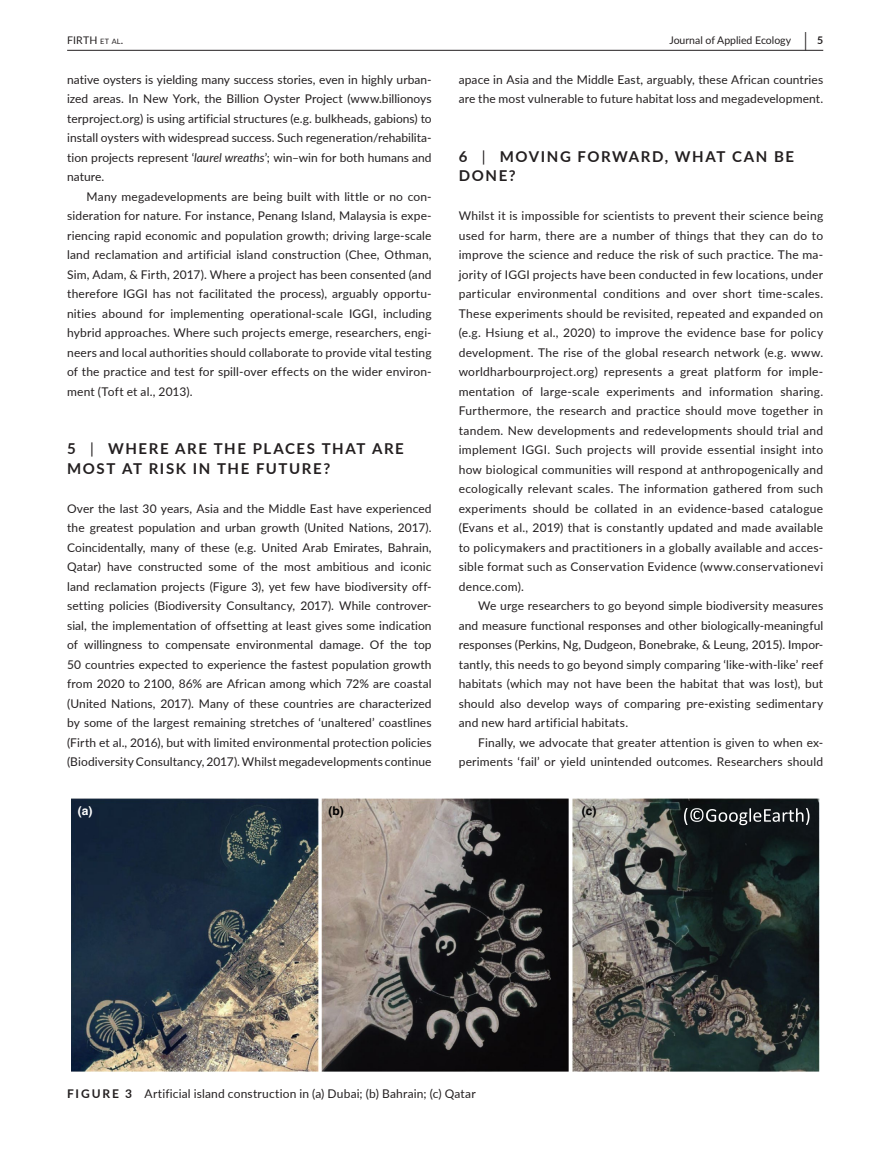
<style>
.page{position:relative;width:893px;height:1174px;background:#fff}
.page>*{position:absolute;margin:0;border:0;box-sizing:border-box;transform-origin:0 0}
.t1{font:700 19.5px "Lato";color:#231f20;scale:.48 1}
.t2{font:700 15px/19.5px "Lato";letter-spacing:.105em;color:#231f20}
.t3{font:12px/19.5px "Lato";letter-spacing:.01em;color:#231f20;text-align:justify}
.t4{font:700 12px "Helvetica";color:#000}
.t5{font:700 12px "Helvetica";color:#fff}
.t6{font:10.5px "Lato";color:#231f20}
.t7{font:10.5px "Lato";letter-spacing:.015em;color:#231f20}
.t8{font:700 10.5px "Lato";color:#231f20}
.s1{font-size:7.35px}
.s2{font-style:italic}
.s3{font-weight:400}
.s4{font-weight:700}
</style>
<div class="page">
<hr style="left:67px;top:50px;width:756px;height:1px;background:#231f20">
<img style="left:321px;top:798px;width:248px;height:273px">
<img style="left:572px;top:798px;width:247px;height:273px">
<img style="left:71px;top:798px;width:247px;height:273px">
<svg style="left:684px;top:808px;width:125px;height:17px;background:#494d4f"></svg>
<h1 class="t1" style="left:804px;top:25px;width:7px">|</h1>
<p class="t7" style="left:67px;top:33px;width:58px">FIRTH <span class="s1">et al</span>.</p>
<p class="t6" style="left:669px;top:33px;width:123px">Journal of Applied Ecology</p>
<p class="t8" style="left:817px;top:33px;width:8px">5</p>
<p class="t3" style="left:67px;top:69px;width:366px">native oysters is yielding many success stories, even in highly urban&shy;ized areas. In New York, the Billion Oyster Project (www.billionoys terproject.org) is using artificial structures (e.g. bulkheads, gabions) to install oysters with widespread success. Such regeneration/rehabilita&shy;tion projects represent ‘<span class="s2">laurel wreaths</span>’; win–win for both humans and nature.</p>
<p class="t3" style="left:67px;top:186px;width:366px;text-indent:20px">Many megadevelopments are being built with little or no con&shy;sideration for nature. For instance, Penang Island, Malaysia is expe&shy;riencing rapid economic and population growth; driving large-scale land reclamation and artificial island construction (Chee, Othman, Sim, Adam, &amp; Firth, 2017). Where a project has been consented (and therefore IGGI has not facilitated the process), arguably opportu&shy;nities abound for implementing operational-scale IGGI, including hybrid approaches. Where such projects emerge, researchers, engi&shy;neers and local authorities should collaborate to provide vital testing of the practice and test for spill-over effects on the wider environ&shy;ment (Toft et al., 2013).</p>
<p class="t3" style="left:459px;top:69px;width:366px">apace in Asia and the Middle East, arguably, these African countries are the most vulnerable to future habitat loss and megadevelopment.</p>
<p class="t2" style="left:459px;top:146px;width:337px">6 <span class="s3">|</span> MOVING FORWARD, WHAT CAN BE<br>DONE?</p>
<p class="t3" style="left:459px;top:206px;width:366px">Whilst it is impossible for scientists to prevent their science being used for harm, there are a number of things that they can do to improve the science and reduce the risk of such practice. The ma&shy;jority of IGGI projects have been conducted in few locations, under particular environmental conditions and over short time-scales.<br>These experiments should be revisited, repeated and expanded on (e.g. Hsiung et al., 2020) to improve the evidence base for policy development. The rise of the global research network (e.g. www. worldharbourproject.org) represents a great platform for imple&shy;mentation of large-scale experiments and information sharing.<br>Furthermore, the research and practice should move together in tandem. New developments and redevelopments should trial and implement IGGI. Such projects will provide essential insight into how biological communities will respond at anthropogenically and ecologically relevant scales. The information gathered from such experiments should be collated in an evidence-based catalogue (Evans et al., 2019) that is constantly updated and made available to policymakers and practitioners in a globally available and acces&shy;sible format such as Conservation Evidence (www.conservationevi dence.com).</p>
<p class="t3" style="left:459px;top:596px;width:366px;text-align:left;text-indent:20px">We urge researchers to go beyond simple biodiversity measures and measure functional responses and other biologically-meaningful responses (Perkins, Ng, Dudgeon, Bonebrake, &amp; Leung, 2015). Impor&shy;tantly, this needs to go beyond simply comparing ‘like-with-like’ reef habitats (which may not have been the habitat that was lost), but should also develop ways of comparing pre-existing sedimentary and new hard artificial habitats.</p>
<p class="t3" style="left:459px;top:732px;width:366px;text-align:right">Finally, we advocate that greater attention is given to when ex&shy;periments ‘fail’ or yield unintended outcomes. Researchers should</p>
<p class="t2" style="left:67px;top:438px;width:338px">5 <span class="s3">|</span> WHERE ARE THE PLACES THAT ARE<br>MOST AT RISK IN THE FUTURE?</p>
<p class="t3" style="left:67px;top:498px;width:366px">Over the last 30 years, Asia and the Middle East have experienced the greatest population and urban growth (United Nations, 2017).<br>Coincidentally, many of these (e.g. United Arab Emirates, Bahrain, Qatar) have constructed some of the most ambitious and iconic land reclamation projects (Figure 3), yet few have biodiversity off&shy;setting policies (Biodiversity Consultancy, 2017). While controver&shy;sial, the implementation of offsetting at least gives some indication of willingness to compensate environmental damage. Of the top 50 countries expected to experience the fastest population growth from 2020 to 2100, 86% are African among which 72% are coastal (United Nations, 2017). Many of these countries are characterized by some of the largest remaining stretches of ‘unaltered’ coastlines (Firth et al., 2016), but with limited environmental protection policies (Biodiversity Consultancy, 2017). Whilst megadevelopments continue</p>
<p class="t5" style="left:78px;top:803px;width:16px">(a)</p>
<p class="t4" style="left:328px;top:803px;width:17px">(b)</p>
<p class="t4" style="left:582px;top:803px;width:16px">(c)</p>
<p class="t3" style="left:67px;top:1083px;width:410px"><span class="s4">FIGURE 3</span> Artificial island construction in (a) Dubai; (b) Bahrain; (c) Qatar</p>
</div>
